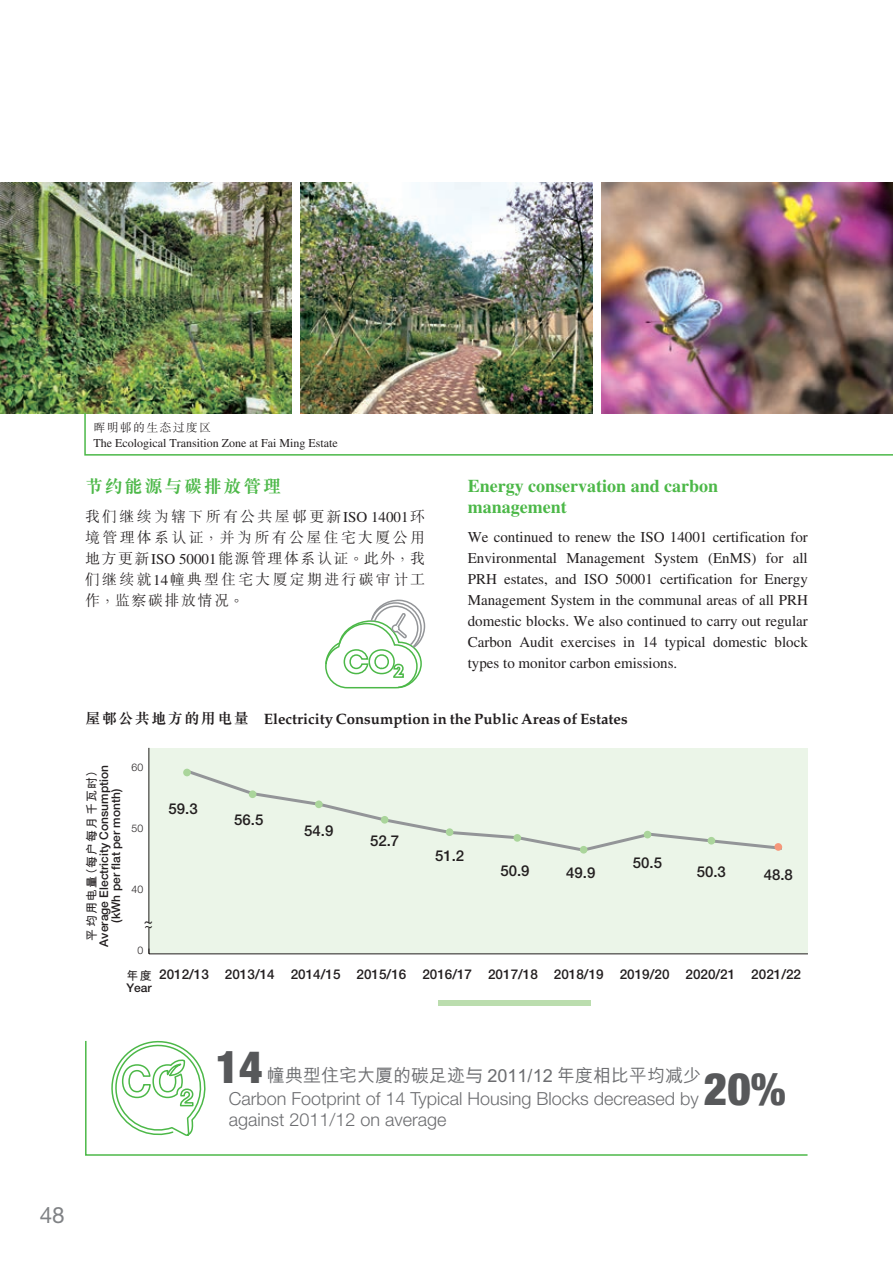
<style>
.page{position:relative;width:893px;height:1263px;background:#fff}
.page>*{position:absolute;margin:0;border:0;box-sizing:border-box;transform-origin:0 0}
.t1{font:900 condensed 45px "Helvetica Neue LT Std";color:#57585a}
.t2{font:22.5px "Helvetica Neue LT Std";color:#808285}
.t3{font:300 21.3px "Helvetica Neue LT Std";color:#231f20;scale:.77 1}
.t4{font:300 18px/22.5px "Helvetica Neue LT Std";color:#6c6d70;text-align:right}
.t5{font:700 18px/21px "Times LT Std";color:#4cb848}
.t6{font:700 18px "M Sung HKS";letter-spacing:.1em;color:#4cb848}
.t7{font:15px/21px "Times LT Std";color:#231f20;text-align:justify}
.t8{font:300 15px/21px "M Sung HKS";letter-spacing:.145em;color:#231f20;text-align:justify}
.t9{font:700 15px "Palatino LT Std";color:#231f20}
.t10{font:500 15px "Helvetica Neue LT Std";color:#231f20}
.t11{font:500 13.5px "Helvetica Neue LT Std";color:#231f20}
.t12{font:500 12px/12px "Helvetica Neue LT Std";color:#231f20;text-align:center}
.t13{font:12px/15px "Times LT Std";color:#231f20}
.t14{font:300 10.5px "Helvetica Neue LT Std";color:#231f20}
.s1{font-family:"M Sung HKS";font-weight:300}
.s2{font-family:"M Sung HK";font-weight:300}
.s3{font-family:"M Sung HK"}
.s4{font-family:"Times LT Std";font-weight:400}
.s5{font-family:"M Sung HKS"}
.s6{font-family:"M Hei HKS";font-weight:700}
.s7{font-family:"M Hei HKS";font-weight:500}
</style>
<div class="page">
<svg style="left:325px;top:599px;width:101px;height:90px"></svg>
<img style="left:0;top:183px;width:292px;height:230px">
<img style="left:301px;top:183px;width:291px;height:229px">
<img style="left:601px;top:183px;width:292px;height:229px">
<svg style="left:84px;top:412px;width:809px;height:44px"></svg>
<div style="left:438px;top:1001px;width:152px;height:5px;background:#bbddae"></div>
<svg style="left:85px;top:1040px;width:723px;height:116px"></svg>
<svg style="left:103px;top:1040px;width:108px;height:98px"></svg>
<div style="left:149px;top:748px;width:659px;height:206px;background:#ebf5e8"></div>
<hr style="left:149px;top:953px;width:659px;height:1px;background:#231f20">
<svg style="left:149px;top:928px;width:1px;height:25px"></svg>
<svg style="left:183px;top:768px;width:600px;height:85px"></svg>
<div style="left:183px;top:769px;width:8px;height:7px;background:#aad59b;border-radius:50%"></div>
<div style="left:249px;top:790px;width:7px;height:8px;background:#aad59b;border-radius:50%"></div>
<div style="left:315px;top:800px;width:8px;height:8px;background:#aad59b;border-radius:50%"></div>
<div style="left:381px;top:816px;width:7px;height:8px;background:#aad59b;border-radius:50%"></div>
<div style="left:446px;top:828px;width:7px;height:8px;background:#aad59b;border-radius:50%"></div>
<div style="left:513px;top:834px;width:8px;height:8px;background:#aad59b;border-radius:50%"></div>
<div style="left:580px;top:846px;width:7px;height:7px;background:#aad59b;border-radius:50%"></div>
<div style="left:644px;top:831px;width:7px;height:7px;background:#aad59b;border-radius:50%"></div>
<div style="left:707px;top:837px;width:8px;height:7px;background:#aad59b;border-radius:50%"></div>
<div style="left:774px;top:843px;width:8px;height:8px;background:#f6977a;border-radius:50%"></div>
<hr style="left:148px;top:748px;width:1px;height:175px;background:#231f20">
<p class="t13" style="left:94px;top:420px;width:246px"><span class="s1">暉明</span><span class="s2">邨</span><span class="s1">的生態過度區<br></span>The Ecological Transition Zone at Fai Ming Estate</p>
<p class="t6" style="left:85px;top:474px;width:198px">節約能源與碳排放管理</p>
<p class="t8" style="left:85px;top:505px;width:342px">我們繼續為轄下所有公共屋<span class="s3">邨</span>更新<span class="s4">ISO 14001</span>環境管理體系認證，並為所有公屋住宅大廈公用地方更新<span class="s4">ISO 50001</span>能源管理體系認證。此外，我們繼續就<span class="s4">14</span>幢典型住宅大廈定期進行碳審計工作，監察碳排放情況。</p>
<p class="t5" style="left:468px;top:475px;width:252px">Energy conservation and carbon management</p>
<p class="t7" style="left:468px;top:527px;width:342px">We continued to renew the ISO 14001 certification for Environmental Management System (EnMS) for all PRH estates, and ISO 50001 certification for Energy Management System in the communal areas of all PRH domestic blocks. We also continued to carry out regular Carbon Audit exercises in 14 typical domestic block types to monitor carbon emissions.</p>
<p class="t9" style="left:85px;top:710px;width:544px"><span class="s5">屋</span><span class="s3">邨</span><span class="s5">公共地方的用電量</span> Electricity Consumption in the Public Areas of Estates</p>
<p class="t12" style="left:86px;top:946px;width:183px;rotate:-90deg"><span class="s6">平均用電量（每戶每月千瓦時）<br></span>Average Electricity Consumption (kWh per flat per month)</p>
<p class="t14" style="left:132px;top:761px;width:13px">60</p>
<p class="t14" style="left:132px;top:822px;width:13px">50</p>
<p class="t14" style="left:132px;top:883px;width:13px">40</p>
<p class="t3" style="left:144px;top:908px;width:14px">~<sub>~</sub></p>
<p class="t14" style="left:137px;top:944px;width:7px">0</p>
<p class="t10" style="left:169px;top:800px;width:31px">59.3</p>
<p class="t10" style="left:234px;top:811px;width:31px">56.5</p>
<p class="t10" style="left:304px;top:821px;width:31px">54.9</p>
<p class="t10" style="left:370px;top:831px;width:31px">52.7</p>
<p class="t10" style="left:435px;top:847px;width:31px">51.2</p>
<p class="t10" style="left:500px;top:862px;width:31px">50.9</p>
<p class="t10" style="left:566px;top:863px;width:31px">49.9</p>
<p class="t10" style="left:633px;top:853px;width:31px">50.5</p>
<p class="t10" style="left:697px;top:863px;width:31px">50.3</p>
<p class="t10" style="left:764px;top:866px;width:31px">48.8</p>
<p class="t11" style="left:159px;top:966px;width:643px">2012/13 2013/14 2014/15 2015/16 2016/17 2017/18 2018/19 2019/20 2020/21 2021/22</p>
<p class="t12" style="left:126px;top:970px;width:27px;text-align:left"><span class="s6">年度<br></span>Year</p>
<p class="t1" style="left:216px;top:1040px;width:48px">14</p>
<p class="t4" style="left:229px;top:1064px;width:474px"><span class="s7">幢典型住宅大廈的碳足跡與 2011/12 年度相比平均減少<br></span>Carbon Footprint of 14 Typical Housing Blocks decreased by</p>
<p class="t1" style="left:704px;top:1061px;width:83px">20%</p>
<p class="t4" style="left:229px;top:1108px;width:219px">against 2011/12 on average</p>
<h2 class="t2" style="left:40px;top:1202px;width:27px">48</h2>
</div>
